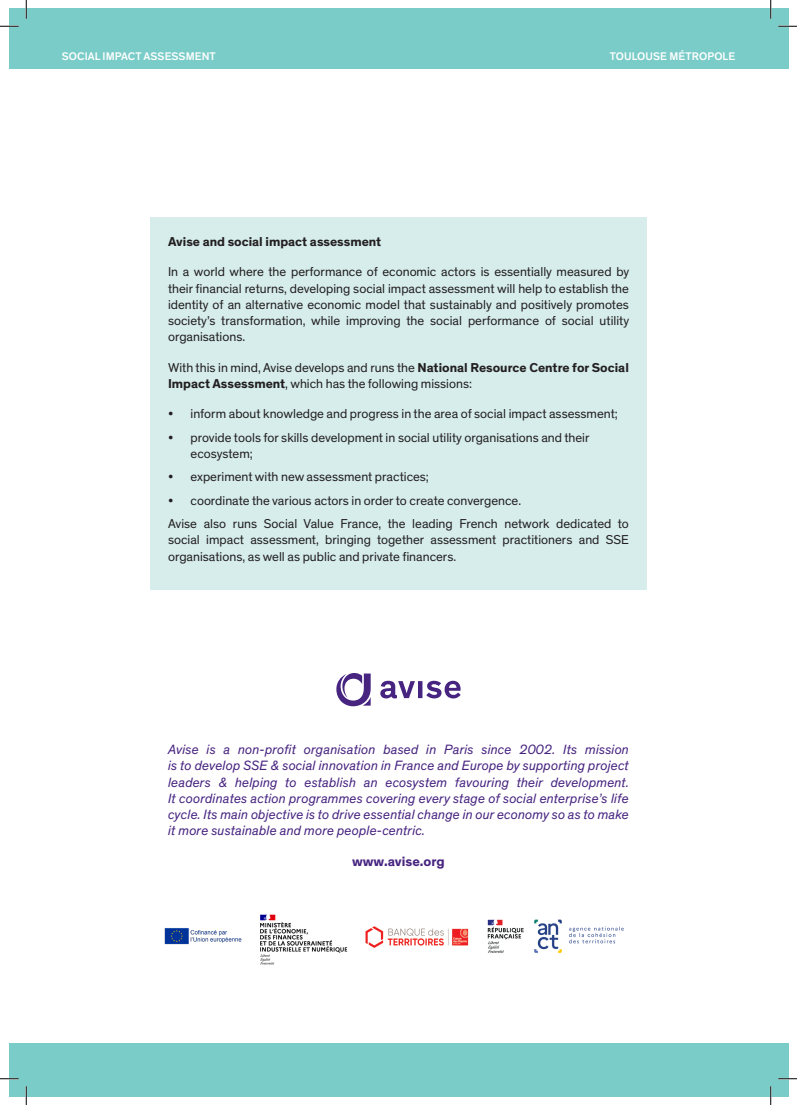
<style>
.page{position:relative;width:797px;height:1105px;background:#fff}
.page>*{position:absolute;margin:0;border:0;box-sizing:border-box;transform-origin:0 0}
.t1{font:italic 13.75px/16.2px "Theinhardt";letter-spacing:.01em;color:#472480;text-align:justify}
.t2{font:700 13.75px "Theinhardt";color:#472480}
.t3{font:13.12px/16.2px "Theinhardt";color:#231f20}
.t4{font:700 13.12px "Theinhardt";color:#231f20}
.t5{font:500 11.25px "Theinhardt";letter-spacing:.01em;color:#fff}
.s1{font-weight:700}
</style>
<div class="page">
<div style="left:9px;top:1043px;width:779px;height:53px;background:#7accc8"></div>
<div style="left:9px;top:9px;width:779px;height:60px;background:#7accc8"></div>
<svg style="left:336px;top:673px;width:124px;height:33px"></svg>
<div style="left:150px;top:218px;width:496px;height:372px;background:#d6edec"></div>
<img style="left:164px;top:928px;width:78px;height:17px">
<img style="left:260px;top:914px;width:88px;height:51px">
<img style="left:365px;top:926px;width:104px;height:22px">
<img style="left:487px;top:919px;width:137px;height:34px">
<svg style="left:0;top:25px;width:19px;height:2px"></svg>
<svg style="left:778px;top:25px;width:19px;height:2px"></svg>
<svg style="left:0;top:1078px;width:19px;height:1px"></svg>
<svg style="left:778px;top:1078px;width:19px;height:1px"></svg>
<svg style="left:25px;top:0;width:2px;height:19px"></svg>
<svg style="left:25px;top:1086px;width:2px;height:19px"></svg>
<svg style="left:770px;top:0;width:1px;height:19px"></svg>
<svg style="left:770px;top:1086px;width:1px;height:19px"></svg>
<p class="t5" style="left:62px;top:50px;width:156px">SOCIAL IMPACT ASSESSMENT</p>
<p class="t5" style="left:609px;top:50px;width:127px">TOULOUSE MÉTROPOLE</p>
<p class="t4" style="left:168px;top:233px;width:215px">Avise and social impact assessment</p>
<p class="t3" style="left:168px;top:264px;width:462px;text-align:justify">In a world where the performance of economic actors is essentially measured by their financial returns, developing social impact assessment will help to establish the identity of an alternative economic model that sustainably and positively promotes society’s transformation, while improving the social performance of social utility organisations.</p>
<p class="t3" style="left:168px;top:359px;width:462px">With this in mind, Avise develops and runs the <span class="s1">National Resource Centre for Social<br>Impact Assessment</span>, which has the following missions:</p>
<p class="t3" style="left:168px;top:406px;width:451px">• inform about knowledge and progress in the area of social impact assessment;</p>
<p class="t3" style="left:190px;top:429px;width:400px;text-indent:-22px">• provide tools for skills development in social utility organisations and their ecosystem;</p>
<p class="t3" style="left:168px;top:469px;width:262px">• experiment with new assessment practices;</p>
<p class="t3" style="left:168px;top:489px;width:462px;line-height:23.4px">• coordinate the various actors in order to create convergence.<br>Avise also runs Social Value France, the leading French network dedicated to</p>
<p class="t3" style="left:168px;top:532px;width:462px">social impact assessment, bringing together assessment practitioners and SSE organisations, as well as public and private financers.</p>
<p class="t1" style="left:168px;top:742px;width:462px">Avise is a non-profit organisation based in Paris since 2002. Its mission is to develop SSE &amp; social innovation in France and Europe by supporting project leaders &amp; helping to establish an ecosystem favouring their development.<br>It coordinates action programmes covering every stage of social enterprise’s life cycle. Its main objective is to drive essential change in our economy so as to make it more sustainable and more people-centric.</p>
<p class="t2" style="left:352px;top:852px;width:94px">www.avise.org</p>
</div>
